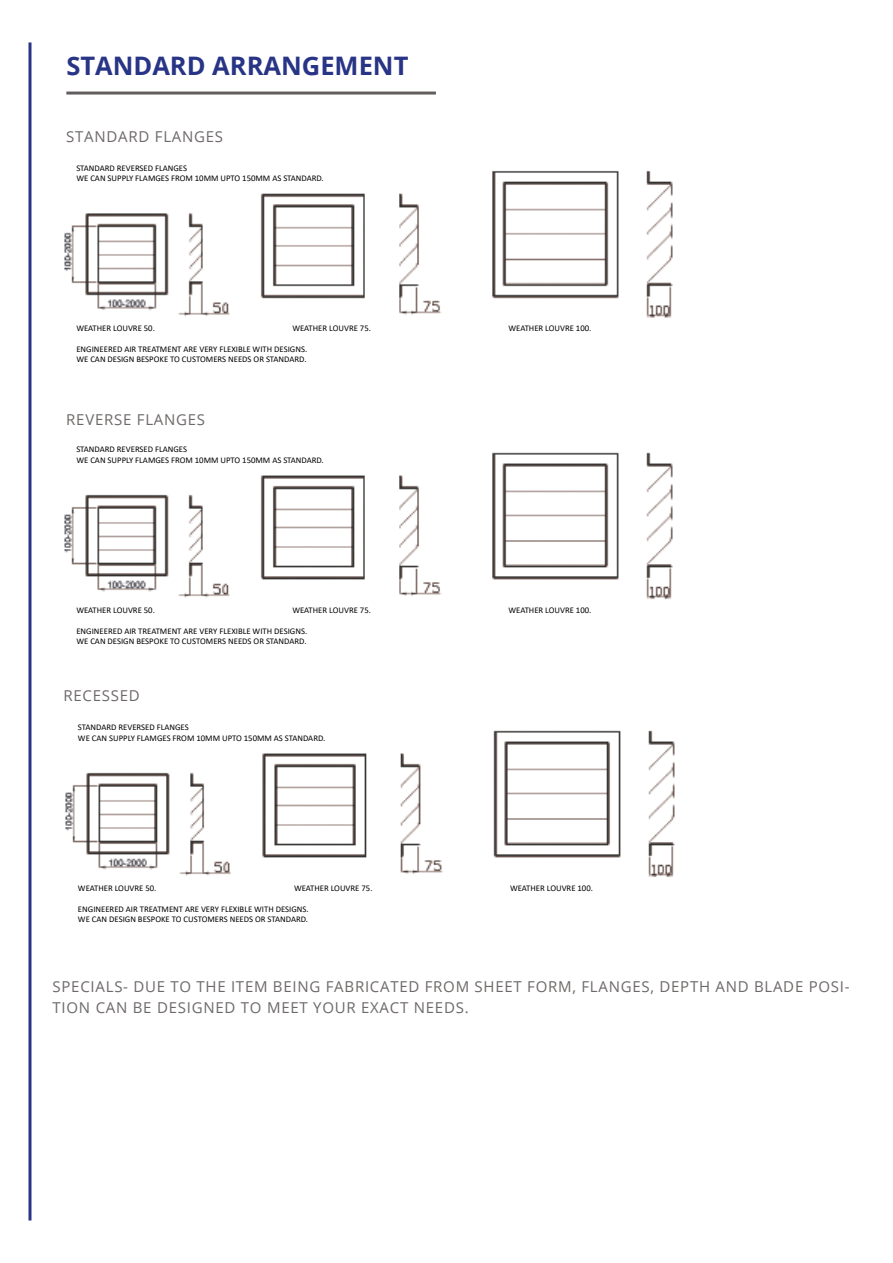
<style>
.page{position:relative;width:893px;height:1263px;background:#fff}
.page>*{position:absolute;margin:0;border:0;box-sizing:border-box;transform-origin:0 0}
.t1{font:700 25.5px "Open Sans";color:#283485}
.t2{font:15px/21px "Open Sans";letter-spacing:.05em;color:#6d6968}
.t3{font:8.7px/10.5px "Calibri";color:#000}
</style>
<div class="page">
<hr style="left:66px;top:92px;width:370px;height:3px;background:#625e5d">
<hr style="left:28px;top:42px;width:3px;height:1178px;background:#283485">
<img style="left:64px;top:170px;width:609px;height:148px">
<img style="left:64px;top:452px;width:609px;height:148px">
<img style="left:65px;top:730px;width:610px;height:148px">
<h1 class="t1" style="left:66px;top:48px;width:344px">STANDARD ARRANGEMENT</h1>
<h2 class="t2" style="left:66px;top:126px;width:158px">STANDARD FLANGES</h2>
<p class="t3" style="left:76px;top:162px;width:249px">STANDARD REVERSED FLANGES<br>WE CAN SUPPLY FLAMGES FROM 10MM UPTO 150MM AS STANDARD.</p>
<p class="t3" style="left:76px;top:323px;width:80px">WEATHER LOUVRE 50.</p>
<p class="t3" style="left:292px;top:323px;width:80px">WEATHER LOUVRE 75.</p>
<p class="t3" style="left:508px;top:323px;width:84px">WEATHER LOUVRE 100.</p>
<p class="t3" style="left:76px;top:344px;width:232px">ENGINEERED AIR TREATMENT ARE VERY FLEXIBLE WITH DESIGNS.<br>WE CAN DESIGN BESPOKE TO CUSTOMERS NEEDS OR STANDARD.</p>
<h2 class="t2" style="left:66px;top:409px;width:140px">REVERSE FLANGES</h2>
<p class="t3" style="left:76px;top:444px;width:249px">STANDARD REVERSED FLANGES<br>WE CAN SUPPLY FLAMGES FROM 10MM UPTO 150MM AS STANDARD.</p>
<p class="t3" style="left:76px;top:604px;width:80px">WEATHER LOUVRE 50.</p>
<p class="t3" style="left:292px;top:604px;width:80px">WEATHER LOUVRE 75.</p>
<p class="t3" style="left:508px;top:604px;width:84px">WEATHER LOUVRE 100.</p>
<p class="t3" style="left:76px;top:625px;width:232px">ENGINEERED AIR TREATMENT ARE VERY FLEXIBLE WITH DESIGNS.<br>WE CAN DESIGN BESPOKE TO CUSTOMERS NEEDS OR STANDARD.</p>
<h2 class="t2" style="left:63px;top:685px;width:78px">RECESSED</h2>
<p class="t3" style="left:78px;top:722px;width:249px">STANDARD REVERSED FLANGES<br>WE CAN SUPPLY FLAMGES FROM 10MM UPTO 150MM AS STANDARD.</p>
<p class="t3" style="left:78px;top:882px;width:80px">WEATHER LOUVRE 50.</p>
<p class="t3" style="left:294px;top:882px;width:80px">WEATHER LOUVRE 75.</p>
<p class="t3" style="left:510px;top:882px;width:84px">WEATHER LOUVRE 100.</p>
<p class="t3" style="left:78px;top:903px;width:232px">ENGINEERED AIR TREATMENT ARE VERY FLEXIBLE WITH DESIGNS.<br>WE CAN DESIGN BESPOKE TO CUSTOMERS NEEDS OR STANDARD.</p>
<h2 class="t2" style="left:53px;top:976px;width:799px">SPECIALS- DUE TO THE ITEM BEING FABRICATED FROM SHEET FORM, FLANGES, DEPTH AND BLADE POSI-<br>TION CAN BE DESIGNED TO MEET YOUR EXACT NEEDS.</h2>
</div>
